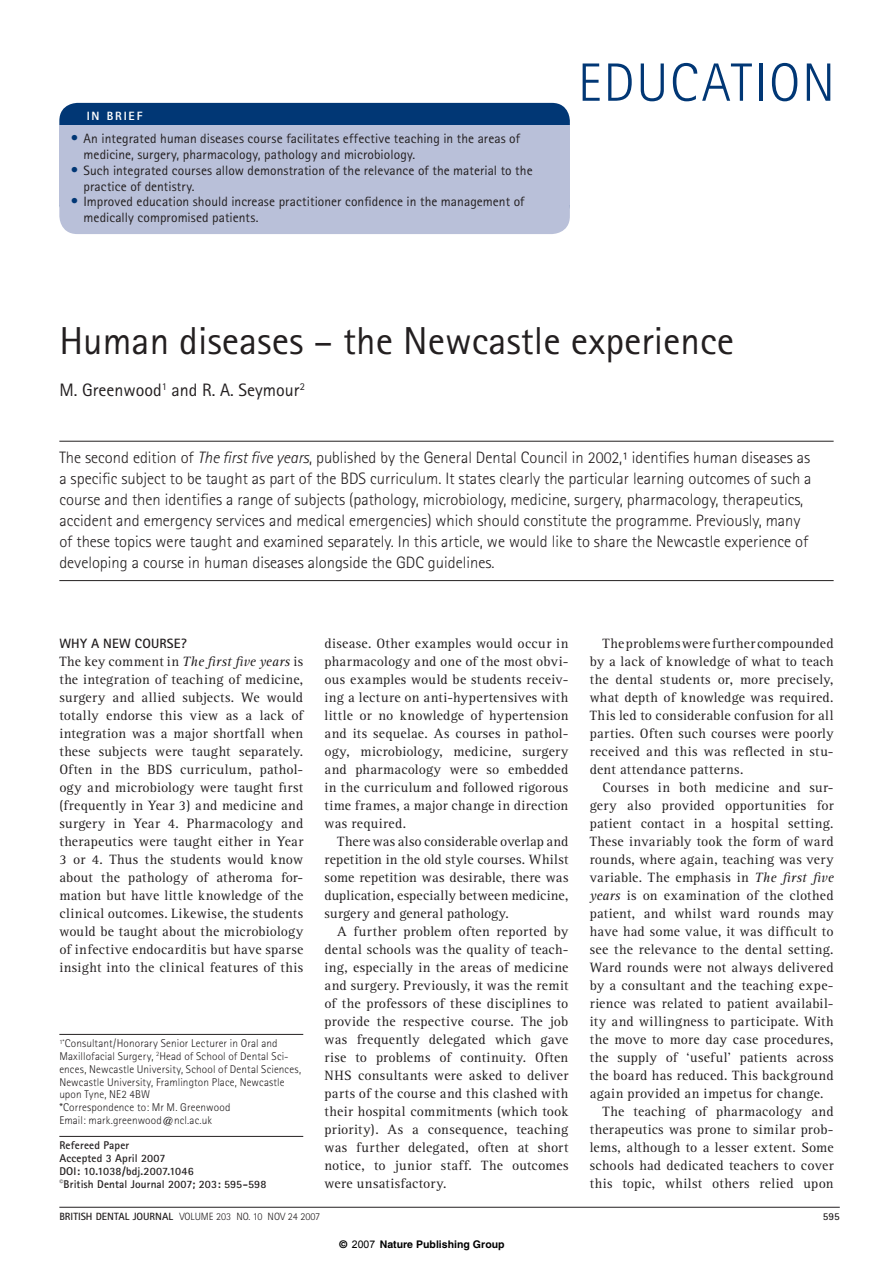
<style>
.page{position:relative;width:893px;height:1263px;background:#fff}
.page>*{position:absolute;margin:0;border:0;box-sizing:border-box;transform-origin:0 0}
.t1{font:300 54px "Rotis Sans Serif";letter-spacing:.035em;color:#013775}
.t2{font:39px "Rotis Sans Serif";color:#231f20}
.t3{font:18px "Rotis Sans Serif";color:#231f20}
.t4{font:300 16.5px/21px "Rotis Sans Serif";color:#231f20}
.t5{font:13.95px/18px "Rotis Serif";letter-spacing:.02em;color:#231f20;text-align:justify}
.t6{font:13.5px/15.8px "Rotis Sans Serif";letter-spacing:.005em;color:#231f20}
.t7{font:700 13.5px "Rotis Sans Serif";letter-spacing:.01em;color:#231f20}
.t8{font:800 12px "Rotis Sans Serif";letter-spacing:.15em;color:#fff}
.t9{font:300 11.25px/12.8px "Rotis Sans Serif";letter-spacing:.01em;color:#231f20}
.t10{font:700 11.25px/12.8px "Rotis Sans Serif";letter-spacing:.015em;color:#231f20}
.t11{font:300 10.5px "Rotis Sans Serif";color:#231f20}
.t12{font:700 10.5px "Helvetica";color:#000}
.t13{font:700 10.5px "Rotis Sans Serif";color:#231f20}
.s1{font-size:15px;color:#013775}
.s2{font-style:italic}
.s3{font-weight:700}
.s4{font-family:"Arial";font-weight:400}
</style>
<div class="page">
<div style="left:59px;top:103px;width:511px;height:118px;background:#013775;border-radius:18px"></div>
<div style="left:59px;top:126px;width:511px;height:108px;background:#b9c0d9;border-radius:18px"></div>
<div style="left:59px;top:126px;width:511px;height:79px;background:#b9c0d9"></div>
<hr style="left:59px;top:441px;width:774px;height:1px;background:#231f20">
<hr style="left:59px;top:580px;width:774px;height:1px;background:#231f20">
<hr style="left:59px;top:1034px;width:244px;height:1px;background:#231f20">
<hr style="left:59px;top:1136px;width:244px;height:1px;background:#231f20">
<hr style="left:59px;top:1207px;width:780px;height:1px;background:#231f20">
<h6 class="t8" style="left:87px;top:111px;width:57px">IN BRIEF</h6>
<p class="t6" style="left:83px;top:132px;width:438px;text-indent:-13px"><span class="s1">•</span> An integrated human diseases course facilitates effective teaching in the areas of medicine, surgery, pharmacology, pathology and microbiology.</p>
<p class="t6" style="left:83px;top:164px;width:450px;text-indent:-13px"><span class="s1">•</span> Such integrated courses allow demonstration of the relevance of the material to the practice of dentistry.</p>
<p class="t6" style="left:83px;top:195px;width:442px;text-indent:-13px"><span class="s1">•</span> Improved education should increase practitioner confidence in the management of medically compromised patients.</p>
<h1 class="t1" style="left:578px;top:63px;width:259px">EDUCATION</h1>
<h1 class="t2" style="left:59px;top:327px;width:676px">Human diseases – the Newcastle experience</h1>
<h4 class="t3" style="left:59px;top:384px;width:247px">M. Greenwood<sup>1</sup> and R. A. Seymour<sup>2</sup></h4>
<p class="t4" style="left:59px;top:448px;width:753px">The second edition of <span class="s2">The first five years</span>, published by the General Dental Council in 2002,¹ identifies human diseases as a specific subject to be taught as part of the BDS curriculum. It states clearly the particular learning outcomes of such a course and then identifies a range of subjects (pathology, microbiology, medicine, surgery, pharmacology, therapeutics, accident and emergency services and medical emergencies) which should constitute the programme. Previously, many of these topics were taught and examined separately. In this article, we would like to share the Newcastle experience of developing a course in human diseases alongside the GDC guidelines.</p>
<h5 class="t7" style="left:59px;top:639px;width:129px">WHY A NEW COURSE?</h5>
<p class="t5" style="left:59px;top:654px;width:245px">The key comment in <span class="s2">The first five years</span> is the integration of teaching of medicine, surgery and allied subjects. We would totally endorse this view as a lack of integration was a major shortfall when these subjects were taught separately.<br>Often in the BDS curriculum, pathol&shy;ogy and microbiology were taught first (frequently in Year 3) and medicine and surgery in Year 4. Pharmacology and therapeutics were taught either in Year 3 or 4. Thus the students would know about the pathology of atheroma for&shy;mation but have little knowledge of the clinical outcomes. Likewise, the students would be taught about the microbiology of infective endocarditis but have sparse insight into the clinical features of this</p>
<p class="t9" style="left:59px;top:1038px;width:243px"><sup>1*</sup>Consultant/Honorary Senior Lecturer in Oral and Maxillofacial Surgery, <sup>2</sup>Head of School of Dental Sci&shy;ences, Newcastle University, School of Dental Sciences, Newcastle University, Framlington Place, Newcastle upon Tyne, NE2 4BW<br>*Correspondence to: Mr M. Greenwood<br>Email: mark.greenwood@ncl.ac.uk</p>
<p class="t10" style="left:59px;top:1140px;width:209px">Refereed Paper<br>Accepted 3 April 2007<br>DOI: 10.1038/bdj.2007.1046<br><sup>©</sup>British Dental Journal 2007; 203: 595-598</p>
<p class="t5" style="left:324px;top:636px;width:245px">disease. Other examples would occur in pharmacology and one of the most obvi&shy;ous examples would be students receiv&shy;ing a lecture on anti-hypertensives with little or no knowledge of hypertension and its sequelae. As courses in pathol&shy;ogy, microbiology, medicine, surgery and pharmacology were so embedded in the curriculum and followed rigorous time frames, a major change in direction was required.</p>
<p class="t5" style="left:324px;top:834px;width:245px;text-indent:13px">There was also considerable overlap and repetition in the old style courses. Whilst some repetition was desirable, there was duplication, especially between medicine, surgery and general pathology.</p>
<p class="t5" style="left:324px;top:924px;width:245px;text-indent:13px">A further problem often reported by dental schools was the quality of teach&shy;ing, especially in the areas of medicine and surgery. Previously, it was the remit of the professors of these disciplines to provide the respective course. The job was frequently delegated which gave rise to problems of continuity. Often NHS consultants were asked to deliver parts of the course and this clashed with their hospital commitments (which took priority). As a consequence, teaching was further delegated, often at short notice, to junior staff. The outcomes were unsatisfactory.</p>
<p class="t5" style="left:589px;top:636px;width:245px;text-indent:13px">The problems were further compounded by a lack of knowledge of what to teach the dental students or, more precisely, what depth of knowledge was required.<br>This led to considerable confusion for all parties. Often such courses were poorly received and this was reflected in stu&shy;dent attendance patterns.</p>
<p class="t5" style="left:589px;top:780px;width:245px;text-indent:13px">Courses in both medicine and sur&shy;gery also provided opportunities for patient contact in a hospital setting.<br>These invariably took the form of ward rounds, where again, teaching was very variable. The emphasis in <span class="s2">The first five years</span> is on examination of the clothed patient, and whilst ward rounds may have had some value, it was difficult to see the relevance to the dental setting.<br>Ward rounds were not always delivered by a consultant and the teaching expe&shy;rience was related to patient availabil&shy;ity and willingness to participate. With the move to more day case procedures, the supply of ‘useful’ patients across the board has reduced. This background again provided an impetus for change.</p>
<p class="t5" style="left:589px;top:1104px;width:245px;text-indent:13px">The teaching of pharmacology and therapeutics was prone to similar prob&shy;lems, although to a lesser extent. Some schools had dedicated teachers to cover this topic, whilst others relied upon</p>
<p class="t11" style="left:59px;top:1213px;width:262px"><span class="s3">BRITISH DENTAL JOURNAL</span> VOLUME 203 NO. 10 NOV 24 2007</p>
<p class="t13" style="left:822px;top:1213px;width:18px">595</p>
<p class="t12" style="left:339px;top:1238px;width:166px">© <span class="s4">2007</span> Nature Publishing Group</p>
</div>
